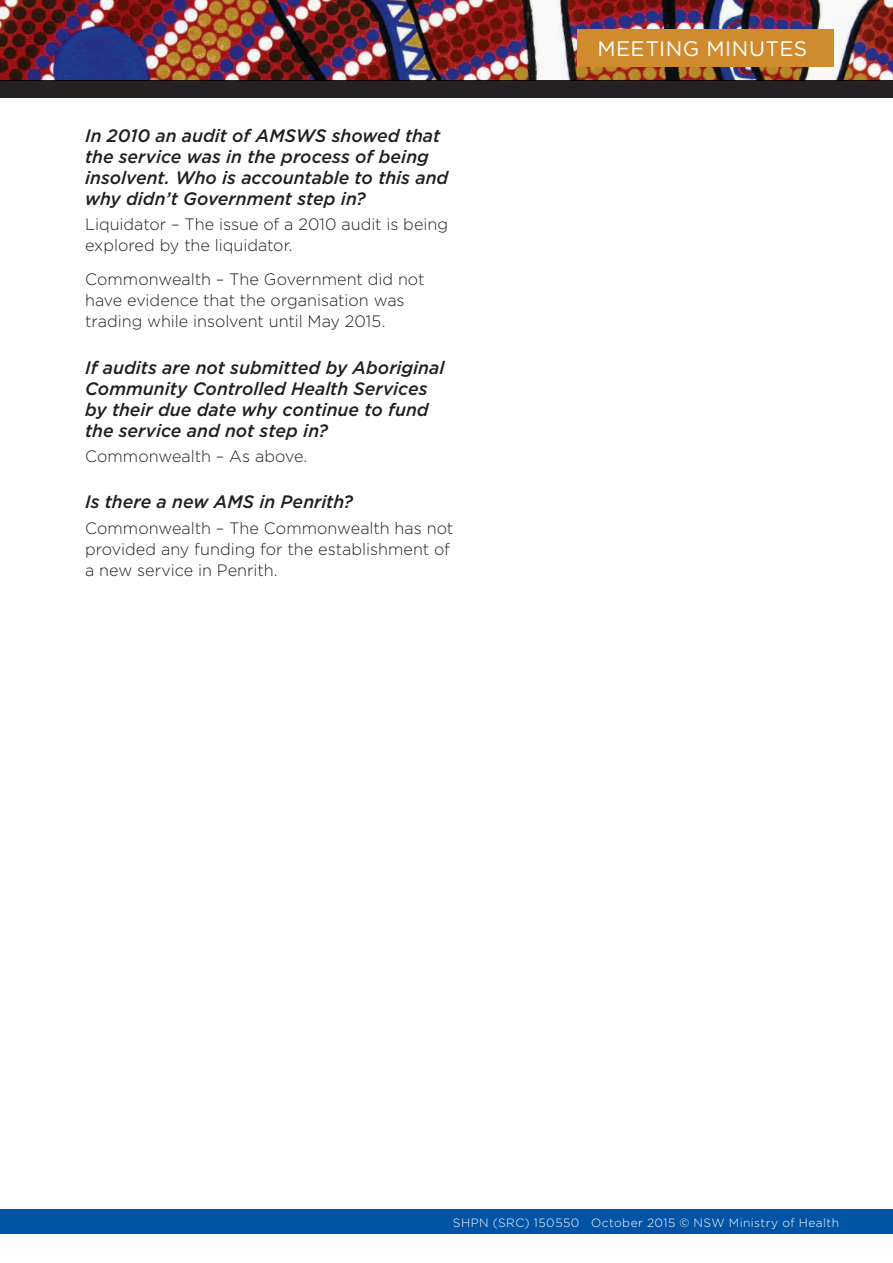
<style>
.page{position:relative;width:893px;height:1263px;background:#fff}
.page>*{position:absolute;margin:0;border:0;box-sizing:border-box;transform-origin:0 0}
.t1{font:21px "Gotham";letter-spacing:.025em;color:#fff}
.t2{font:italic 500 18px/21px "Gotham";color:#231f20}
.t3{font:300 16.5px/21px "Gotham";color:#231f20}
.t4{font:300 12px "Gotham";letter-spacing:.04em;color:#fff}
</style>
<div class="page">
<img style="left:0;top:0;width:893px;height:81px">
<div style="left:577px;top:30px;width:257px;height:37px;background:#cf8b2d"></div>
<div style="left:0;top:1209px;width:893px;height:25px;background:#0054a6"></div>
<div style="left:0;top:81px;width:893px;height:17px;background:#252122"></div>
<p class="t2" style="left:85px;top:125px;width:365px">In 2010 an audit of AMSWS showed that the service was in the process of being insolvent. Who is accountable to this and why didn’t Government step in?</p>
<p class="t3" style="left:85px;top:213px;width:365px">Liquidator – The issue of a 2010 audit is being explored by the liquidator.</p>
<p class="t3" style="left:85px;top:268px;width:341px">Commonwealth – The Government did not have evidence that the organisation was trading while insolvent until May 2015.</p>
<p class="t2" style="left:85px;top:356px;width:361px">If audits are not submitted by Aboriginal Community Controlled Health Services by their due date why continue to fund the service and not step in?</p>
<p class="t3" style="left:85px;top:445px;width:224px">Commonwealth – As above.</p>
<p class="t2" style="left:85px;top:491px;width:270px">Is there a new AMS in Penrith?</p>
<p class="t3" style="left:85px;top:517px;width:370px">Commonwealth – The Commonwealth has not provided any funding for the establishment of a new service in Penrith.</p>
<p class="t1" style="left:597px;top:35px;width:211px">MEETING MINUTES</p>
<p class="t4" style="left:453px;top:1215px;width:388px">SHPN (SRC) 150550 October 2015 © NSW Ministry of Health</p>
</div>
